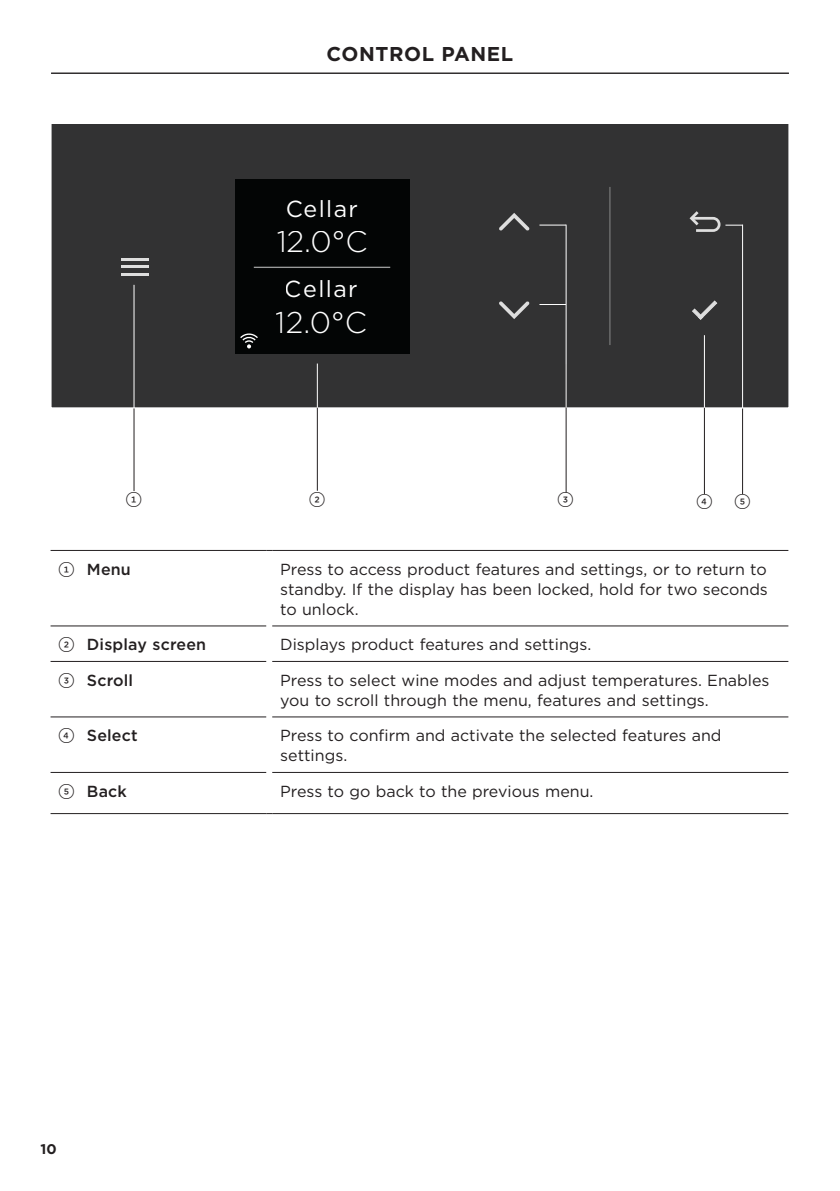
<style>
.page{position:relative;width:840px;height:1191px;background:#fff}
.page>*{position:absolute;margin:0;border:0;box-sizing:border-box;transform-origin:0 0}
.t1{font:300 30px "Gotham";color:#fff}
.t2{font:23.2px "Gotham";letter-spacing:.06em;color:#fff}
.t3{font:700 20px "Gotham";letter-spacing:.03em;color:#231f20}
.t4{font:16px/20px "Gotham";color:#231f20}
.t5{font:500 16px "Gotham";letter-spacing:.01em;color:#231f20}
.t6{font:500 16px "Gotham FP Nos";color:#231f20}
.t7{font:700 14px "Gotham";color:#231f20}
.s1{font-family:"Gotham FP Nos"}
</style>
<div class="page">
<hr style="left:51px;top:73px;width:737px;height:1px;background:#231f20">
<hr style="left:51px;top:550px;width:215px;height:1px;background:#231f20">
<hr style="left:272px;top:550px;width:516px;height:1px;background:#231f20">
<hr style="left:51px;top:625px;width:215px;height:1px;background:#231f20">
<hr style="left:51px;top:661px;width:215px;height:1px;background:#231f20">
<hr style="left:51px;top:716px;width:215px;height:1px;background:#231f20">
<hr style="left:51px;top:772px;width:215px;height:1px;background:#231f20">
<hr style="left:272px;top:625px;width:516px;height:1px;background:#231f20">
<hr style="left:272px;top:661px;width:516px;height:1px;background:#231f20">
<hr style="left:272px;top:716px;width:516px;height:1px;background:#231f20">
<hr style="left:272px;top:772px;width:516px;height:1px;background:#231f20">
<hr style="left:51px;top:813px;width:215px;height:1px;background:#231f20">
<hr style="left:272px;top:813px;width:516px;height:1px;background:#231f20">
<div style="left:51px;top:124px;width:737px;height:284px;background:#323233"></div>
<div style="left:234px;top:179px;width:175px;height:175px;background:#030505"></div>
<svg style="left:499px;top:213px;width:30px;height:18px"></svg>
<svg style="left:499px;top:301px;width:30px;height:18px"></svg>
<hr style="left:121px;top:258px;width:27px;height:2px;background:#dedede">
<hr style="left:121px;top:273px;width:27px;height:2px;background:#dedede">
<hr style="left:121px;top:265px;width:27px;height:3px;background:#dedede">
<svg style="left:240px;top:333px;width:18px;height:15px"></svg>
<hr style="left:254px;top:267px;width:136px;height:1px;background:#fff">
<svg style="left:539px;top:225px;width:26px;height:1px"></svg>
<svg style="left:539px;top:304px;width:26px;height:1px"></svg>
<hr style="left:565px;top:364px;width:1px;height:128px;background:#231f20">
<hr style="left:565px;top:225px;width:1px;height:183px;background:#fff">
<hr style="left:133px;top:408px;width:1px;height:83px;background:#231f20">
<hr style="left:133px;top:285px;width:1px;height:123px;background:#fff">
<hr style="left:317px;top:407px;width:1px;height:84px;background:#231f20">
<hr style="left:316px;top:363px;width:1px;height:45px;background:#fff">
<hr style="left:703px;top:407px;width:1px;height:87px;background:#231f20">
<hr style="left:703px;top:335px;width:1px;height:73px;background:#fff">
<hr style="left:741px;top:408px;width:1px;height:86px;background:#231f20">
<hr style="left:741px;top:225px;width:1px;height:183px;background:#fff">
<svg style="left:609px;top:187px;width:135px;height:200px"></svg>
<p class="t3" style="left:326px;top:41px;width:188px">CONTROL PANEL</p>
<h2 class="t2" style="left:285px;top:194px;width:74px">Cellar</h2>
<h1 class="t1" style="left:276px;top:223px;width:92px">12.0°C</h1>
<h2 class="t2" style="left:285px;top:274px;width:74px">Cellar</h2>
<h1 class="t1" style="left:276px;top:303px;width:92px">12.0°C</h1>
<p class="t6" style="left:126px;top:492px;width:18px">1</p>
<p class="t6" style="left:309px;top:492px;width:18px">2</p>
<p class="t6" style="left:557px;top:492px;width:18px">3</p>
<p class="t6" style="left:696px;top:494px;width:18px">4</p>
<p class="t6" style="left:734px;top:494px;width:18px">5</p>
<p class="t5" style="left:59px;top:558px;width:74px"><span class="s1">1</span> Menu</p>
<p class="t4" style="left:280px;top:558px;width:489px;text-align:justify">Press to access product features and settings, or to return to standby. If the display has been locked, hold for two seconds to unlock.</p>
<p class="t5" style="left:59px;top:634px;width:149px"><span class="s1">2</span> Display screen</p>
<p class="t4" style="left:280px;top:634px;width:312px">Displays product features and settings.</p>
<p class="t5" style="left:59px;top:669px;width:76px"><span class="s1">3</span> Scroll</p>
<p class="t4" style="left:280px;top:669px;width:490px">Press to select wine modes and adjust temperatures. Enables you to scroll through the menu, features and settings.</p>
<p class="t5" style="left:59px;top:725px;width:81px"><span class="s1">4</span> Select</p>
<p class="t4" style="left:280px;top:725px;width:442px">Press to confirm and activate the selected features and settings.</p>
<p class="t5" style="left:59px;top:780px;width:70px"><span class="s1">5</span> Back</p>
<p class="t4" style="left:280px;top:780px;width:314px">Press to go back to the previous menu.</p>
<p class="t7" style="left:41px;top:1139px;width:18px">10</p>
</div>
